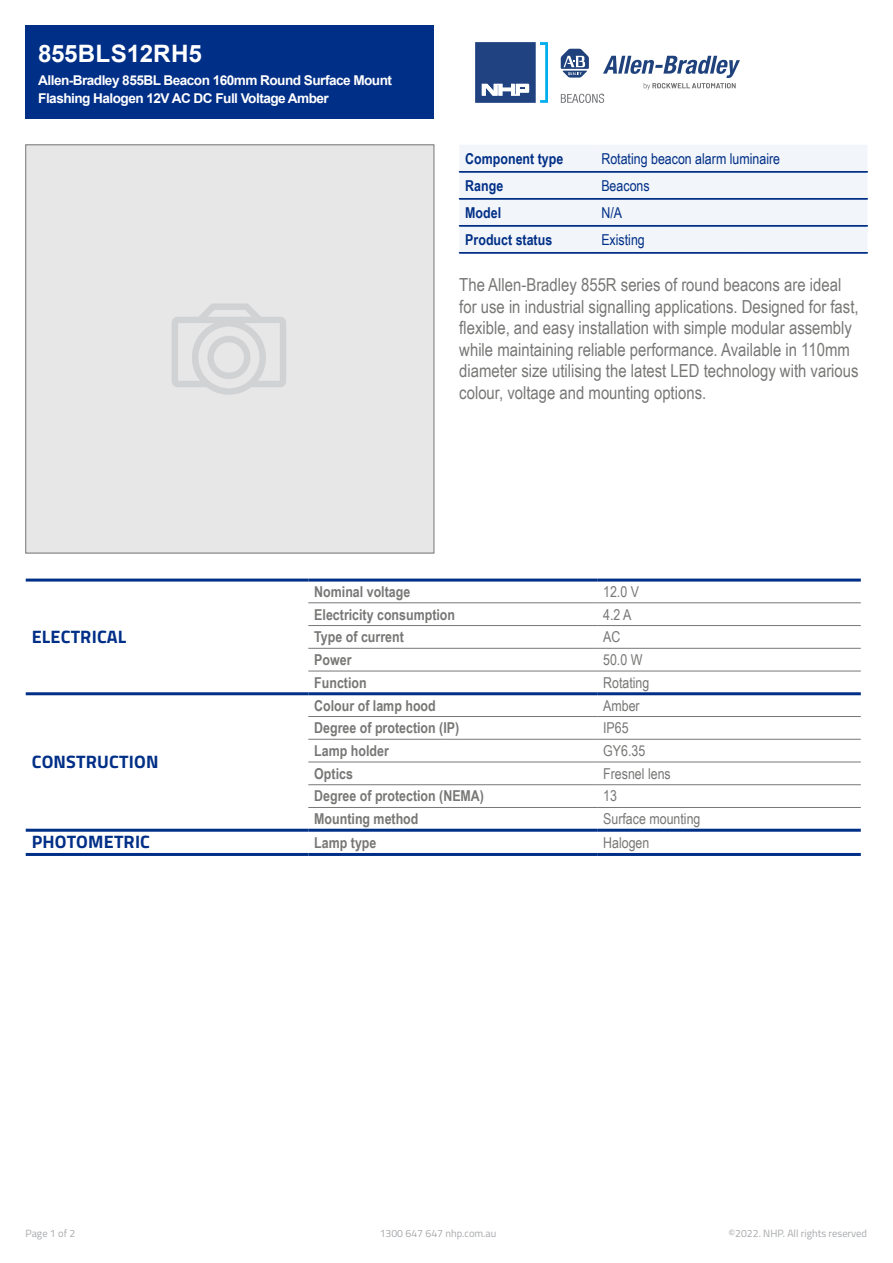
<style>
.page{position:relative;width:893px;height:1263px;background:#fff}
.page>*{position:absolute;margin:0;border:0;box-sizing:border-box;transform-origin:0 0}
.Item_Number{font:700 24px "Arial";color:#fff}
.t1{font:18px/21.6px "Arial Narrow";color:#777876}
.t2{font:700 18px "Titillium";letter-spacing:.01em;color:#002f87}
.t3{font:700 15px "Arial Narrow";color:#777876}
.t4{font:15px "Arial Narrow";color:#777876}
.t5{font:15px "Arial Narrow";color:#002f87}
.t6{font:700 15px "Arial Narrow";color:#002f87}
.Display_Name{font:700 13.5px/18px "Arial";letter-spacing:-.04em;color:#fff}
.t7{font:10.5px "Titillium";color:#a7a9ac}
</style>
<div class="page">
<div style="left:26px;top:26px;width:408px;height:93px;background:#002f87"></div>
<svg style="left:475px;top:42px;width:73px;height:61px"></svg>
<svg style="left:561px;top:49px;width:179px;height:54px"></svg>
<hr style="left:308px;top:602px;width:289px;height:1px;background:#777876">
<hr style="left:308px;top:625px;width:289px;height:1px;background:#777876">
<hr style="left:308px;top:648px;width:289px;height:1px;background:#777876">
<hr style="left:308px;top:671px;width:289px;height:1px;background:#777876">
<hr style="left:308px;top:716px;width:289px;height:1px;background:#777876">
<hr style="left:308px;top:739px;width:289px;height:1px;background:#777876">
<hr style="left:308px;top:762px;width:289px;height:1px;background:#777876">
<hr style="left:308px;top:784px;width:289px;height:1px;background:#777876">
<hr style="left:308px;top:807px;width:289px;height:1px;background:#777876">
<hr style="left:308px;top:692px;width:289px;height:3px;background:#002f87">
<hr style="left:597px;top:692px;width:264px;height:3px;background:#002f87">
<hr style="left:308px;top:829px;width:289px;height:3px;background:#002f87">
<hr style="left:597px;top:829px;width:264px;height:3px;background:#002f87">
<hr style="left:26px;top:692px;width:282px;height:3px;background:#002f87">
<hr style="left:26px;top:829px;width:282px;height:3px;background:#002f87">
<hr style="left:26px;top:579px;width:282px;height:3px;background:#002f87">
<hr style="left:308px;top:579px;width:289px;height:3px;background:#002f87">
<hr style="left:597px;top:579px;width:264px;height:3px;background:#002f87">
<hr style="left:26px;top:853px;width:282px;height:3px;background:#002f87">
<hr style="left:308px;top:853px;width:289px;height:3px;background:#002f87">
<hr style="left:597px;top:853px;width:264px;height:3px;background:#002f87">
<hr style="left:597px;top:602px;width:264px;height:1px;background:#777876">
<hr style="left:597px;top:625px;width:264px;height:1px;background:#777876">
<hr style="left:597px;top:648px;width:264px;height:1px;background:#777876">
<hr style="left:597px;top:671px;width:264px;height:1px;background:#777876">
<hr style="left:597px;top:716px;width:264px;height:1px;background:#777876">
<hr style="left:597px;top:739px;width:264px;height:1px;background:#777876">
<hr style="left:597px;top:762px;width:264px;height:1px;background:#777876">
<hr style="left:597px;top:784px;width:264px;height:1px;background:#777876">
<hr style="left:597px;top:807px;width:264px;height:1px;background:#777876">
<svg style="left:459px;top:145px;width:409px;height:109px"></svg>
<p class="Item_Number" style="left:38px;top:37px;width:165px">855BLS12RH5</p>
<p class="Display_Name" style="left:38px;top:71px;width:355px">Allen-Bradley 855BL Beacon 160mm Round Surface Mount<br>Flashing Halogen 12V AC DC Full Voltage Amber</p>
<p class="t6" style="left:465px;top:147px;width:99px">Component type</p>
<p class="t5" style="left:601px;top:147px;width:180px">Rotating beacon alarm luminaire</p>
<p class="t6" style="left:465px;top:174px;width:39px">Range</p>
<p class="t5" style="left:601px;top:174px;width:50px">Beacons</p>
<p class="t6" style="left:465px;top:201px;width:37px">Model</p>
<p class="t5" style="left:601px;top:201px;width:22px">N/A</p>
<p class="t6" style="left:465px;top:228px;width:88px">Product status</p>
<p class="t5" style="left:601px;top:228px;width:45px">Existing</p>
<p class="t1" style="left:459px;top:273px;width:401px">The Allen-Bradley 855R series of round beacons are ideal for use in industrial signalling applications. Designed for fast, flexible, and easy installation with simple modular assembly while maintaining reliable performance. Available in 110mm diameter size utilising the latest LED technology with various colour, voltage and mounting options.</p>
<p class="t2" style="left:32px;top:623px;width:96px">ELECTRICAL</p>
<p class="t2" style="left:32px;top:748px;width:128px">CONSTRUCTION</p>
<p class="t3" style="left:314px;top:580px;width:97px">Nominal voltage</p>
<p class="t4" style="left:603px;top:580px;width:37px">12.0 V</p>
<p class="t3" style="left:314px;top:603px;width:142px">Electricity consumption</p>
<p class="t4" style="left:603px;top:603px;width:30px">4.2 A</p>
<p class="t3" style="left:314px;top:626px;width:91px">Type of current</p>
<p class="t4" style="left:603px;top:626px;width:19px">AC</p>
<p class="t3" style="left:314px;top:648px;width:39px">Power</p>
<p class="t4" style="left:603px;top:649px;width:41px">50.0 W</p>
<p class="t3" style="left:314px;top:671px;width:54px">Function</p>
<p class="t4" style="left:603px;top:671px;width:48px">Rotating</p>
<p class="t3" style="left:314px;top:694px;width:123px">Colour of lamp hood</p>
<p class="t4" style="left:603px;top:694px;width:38px">Amber</p>
<p class="t3" style="left:314px;top:717px;width:146px">Degree of protection (IP)</p>
<p class="t4" style="left:603px;top:717px;width:27px">IP65</p>
<p class="t3" style="left:314px;top:739px;width:76px">Lamp holder</p>
<p class="t4" style="left:603px;top:740px;width:44px">GY6.35</p>
<p class="t3" style="left:314px;top:762px;width:40px">Optics</p>
<p class="t4" style="left:603px;top:762px;width:69px">Fresnel lens</p>
<p class="t3" style="left:314px;top:785px;width:171px">Degree of protection (NEMA)</p>
<p class="t4" style="left:603px;top:785px;width:15px">13</p>
<p class="t3" style="left:314px;top:807px;width:106px">Mounting method</p>
<p class="t4" style="left:603px;top:808px;width:99px">Surface mounting</p>
<p class="t2" style="left:32px;top:828px;width:120px">PHOTOMETRIC</p>
<p class="t3" style="left:314px;top:831px;width:64px">Lamp type</p>
<p class="t4" style="left:603px;top:831px;width:48px">Halogen</p>
<p class="t7" style="left:26px;top:1226px;width:51px">Page 1 of 2</p>
<p class="t7" style="left:380px;top:1226px;width:118px">1300 647 647 nhp.com.au</p>
<p class="t7" style="left:728px;top:1226px;width:140px">©2022. NHP. All rights reserved</p>
</div>
